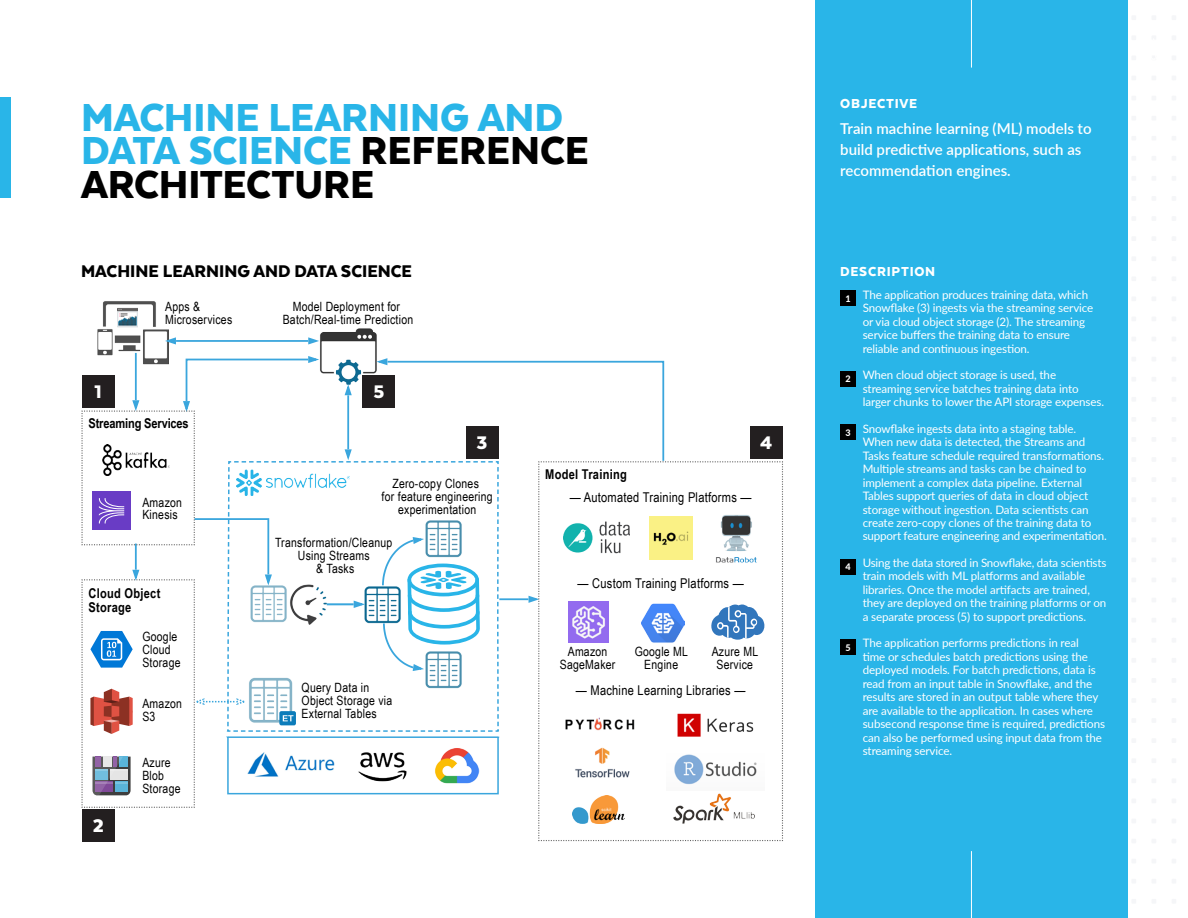
<style>
.page{position:relative;width:1188px;height:918px;background:#fff}
.page>*{position:absolute;margin:0;border:0;box-sizing:border-box;transform-origin:0 0}
.t1{font:900 45px/33.3px "Texta";letter-spacing:-.005em;color:#29b5e8}
.t2{font:900 21px "Texta";color:#fff}
.t3{font:900 19.5px "Texta";color:#000}
.t4{font:600 15px/21px "Lato";color:#fff}
.t5{font:900 15px "Texta";letter-spacing:.05em;color:#fff}
.t6{font:13.5px "Arial Narrow";letter-spacing:.02em;color:#000}
.t7{font:700 13.5px/13.5px "Arial Narrow";letter-spacing:.02em;color:#000}
.t8{font:700 13.5px "Arial Narrow";letter-spacing:-.01em;color:#000}
.t9{font:12.75px/12.8px "Arial Narrow";letter-spacing:.02em;color:#000}
.t10{font:11.7px/13.5px "Lato";letter-spacing:-.01em;color:#fff}
.s1{color:#000}
</style>
<div class="page">
<img style="left:320px;top:328px;width:57px;height:27px">
<img style="left:98px;top:301px;width:70px;height:54px">
<img style="left:118px;top:307px;width:20px;height:20px">
<hr style="left:176px;top:340px;width:132px;height:2px;background:#3aa6dd">
<svg style="left:166px;top:336px;width:11px;height:10px"></svg>
<svg style="left:307px;top:337px;width:12px;height:8px"></svg>
<hr style="left:135px;top:353px;width:2px;height:47px;background:#3aa6dd">
<svg style="left:81px;top:355px;width:702px;height:487px"></svg>
<div style="left:82px;top:375px;width:32px;height:33px;background:#231f20"></div>
<div style="left:363px;top:375px;width:32px;height:33px;background:#231f20"></div>
<div style="left:466px;top:426px;width:32px;height:32px;background:#231f20"></div>
<div style="left:750px;top:426px;width:32px;height:32px;background:#231f20"></div>
<div style="left:82px;top:810px;width:32px;height:32px;background:#231f20"></div>
<div style="left:0;top:97px;width:11px;height:101px;background:#29b5e8"></div>
<div style="left:815px;top:0;width:313px;height:918px;background:#29b5e8"></div>
<div style="left:840px;top:290px;width:16px;height:16px;background:#000"></div>
<div style="left:840px;top:371px;width:16px;height:16px;background:#000"></div>
<div style="left:840px;top:424px;width:16px;height:16px;background:#000"></div>
<div style="left:840px;top:559px;width:16px;height:15px;background:#000"></div>
<div style="left:840px;top:639px;width:16px;height:16px;background:#000"></div>
<h1 class="t1" style="left:81px;top:100px;width:509px">MACHINE LEARNING AND<br>DATA SCIENCE <span class="s1">REFERENCE<br>ARCHITECTURE</span></h1>
<h3 class="t3" style="left:81px;top:261px;width:332px">MACHINE LEARNING AND DATA SCIENCE</h3>
<p class="t9" style="left:165px;top:300px;width:69px">Apps &amp;<br>Microservices</p>
<p class="t9" style="left:283px;top:300px;width:132px;text-align:center">Model Deployment for<br>Batch/Real-time Prediction</p>
<h2 class="t2" style="left:95px;top:381px;width:9px">1</h2>
<h2 class="t2" style="left:374px;top:381px;width:12px">5</h2>
<p class="t8" style="left:89px;top:413px;width:102px">Streaming Services</p>
<p class="t9" style="left:142px;top:495px;width:41px">Amazon<br>Kinesis</p>
<p class="t7" style="left:89px;top:586px;width:73px">Cloud Object<br>Storage</p>
<h2 class="t2" style="left:93px;top:815px;width:13px">2</h2>
<p class="t9" style="left:142px;top:630px;width:40px">Google<br>Cloud<br>Storage</p>
<p class="t9" style="left:142px;top:697px;width:41px">Amazon<br>S3</p>
<p class="t9" style="left:142px;top:756px;width:40px">Azure<br>Blob<br>Storage</p>
<h2 class="t2" style="left:477px;top:431px;width:12px">3</h2>
<h2 class="t2" style="left:760px;top:431px;width:14px">4</h2>
<p class="t9" style="left:382px;top:477px;width:113px;text-align:center">Zero-copy Clones<br>for feature engineering experimentation</p>
<p class="t9" style="left:275px;top:536px;width:119px;text-align:center">Transformation/Cleanup<br>Using Streams<br>&amp; Tasks</p>
<p class="t9" style="left:302px;top:681px;width:92px">Query Data in<br>Object Storage via<br>External Tables</p>
<p class="t7" style="left:545px;top:467px;width:83px">Model Training</p>
<p class="t6" style="left:570px;top:487px;width:183px">— Automated Training Platforms —</p>
<p class="t6" style="left:578px;top:574px;width:168px">— Custom Training Platforms —</p>
<p class="t9" style="left:560px;top:645px;width:57px;text-align:center">Amazon<br>SageMaker</p>
<p class="t9" style="left:635px;top:645px;width:55px;text-align:center">Google ML<br>Engine</p>
<p class="t9" style="left:712px;top:645px;width:48px;text-align:center">Azure ML<br>Service</p>
<p class="t6" style="left:576px;top:681px;width:171px">— Machine Learning Libraries —</p>
<p class="t5" style="left:840px;top:96px;width:78px">OBJECTIVE</p>
<p class="t4" style="left:840px;top:117px;width:253px">Train machine learning (ML) models to build predictive applications, such as recommendation engines.</p>
<p class="t5" style="left:840px;top:264px;width:97px">DESCRIPTION</p>
<p class="t10" style="left:863px;top:287px;width:232px;text-indent:-17px"><sub>1</sub> The application produces training data, which Snowflake (3) ingests via the streaming service or via cloud object storage (2). The streaming service buffers the training data to ensure reliable and continuous ingestion.</p>
<p class="t10" style="left:863px;top:368px;width:243px;text-indent:-17px"><sub>2</sub> When cloud object storage is used, the streaming service batches training data into larger chunks to lower the API storage expenses.</p>
<p class="t10" style="left:863px;top:421px;width:246px;text-indent:-17px"><sub>3</sub> Snowflake ingests data into a staging table.<br>When new data is detected, the Streams and Tasks feature schedule required transformations.<br>Multiple streams and tasks can be chained to implement a complex data pipeline. External Tables support queries of data in cloud object storage without ingestion. Data scientists can create zero-copy clones of the training data to support feature engineering and experimentation.</p>
<p class="t10" style="left:863px;top:555px;width:245px;text-indent:-17px"><sub>4</sub> Using the data stored in Snowflake, data scientists train models with ML platforms and available libraries. Once the model artifacts are trained, they are deployed on the training platforms or on a separate process (5) to support predictions.</p>
<p class="t10" style="left:863px;top:636px;width:244px;text-indent:-17px"><sub>5</sub> The application performs predictions in real<br>time or schedules batch predictions using the deployed models. For batch predictions, data is read from an input table in Snowflake, and the results are stored in an output table where they are available to the application. In cases where subsecond response time is required, predictions can also be performed using input data from the streaming service.</p>
</div>
